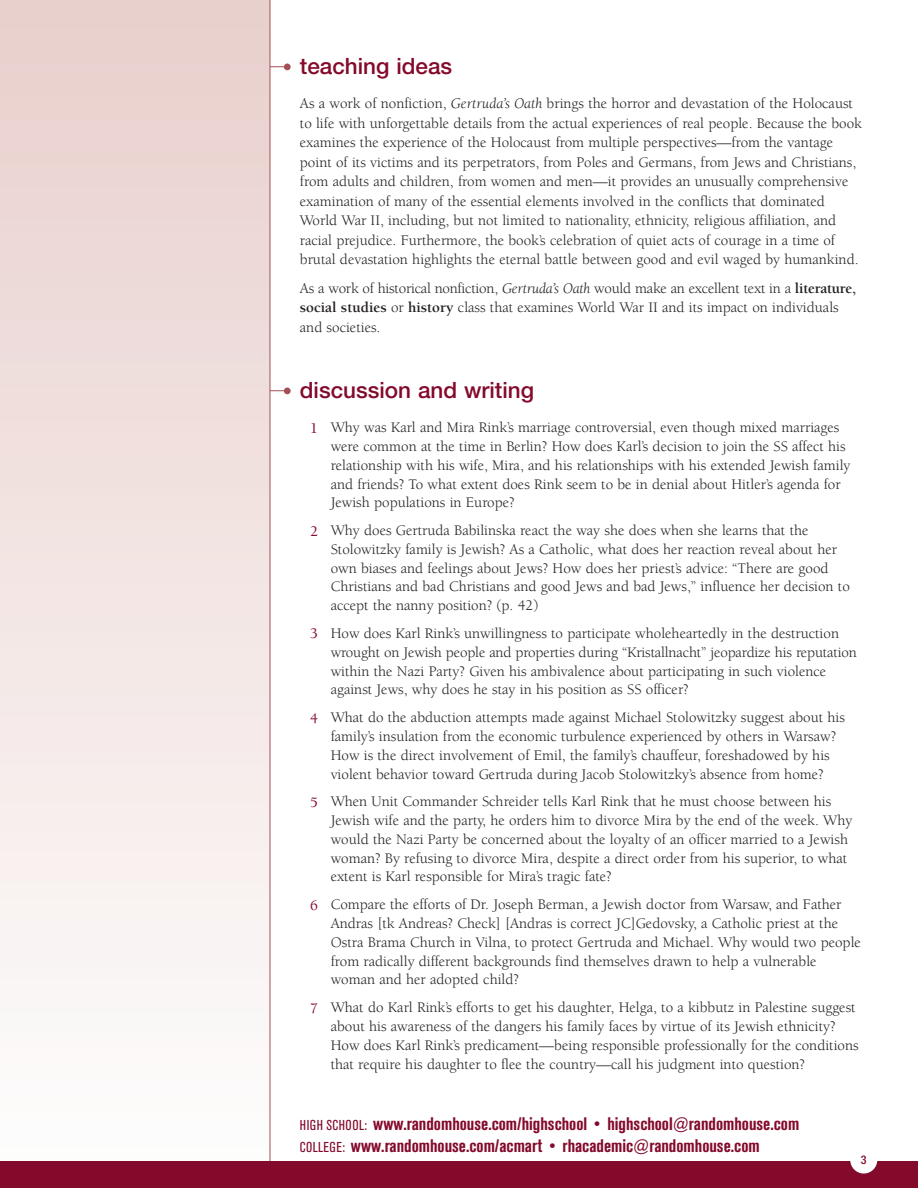
<style>
.page{position:relative;width:918px;height:1188px;background:#fff}
.page>*{position:absolute;margin:0;border:0;box-sizing:border-box;transform-origin:0 0}
.t1{font:500 22.5px "Helvetica Neue";color:#840a2b}
.t2{font:700 condensed 18px/21.6px "Akzidenz Grotesk BE";color:#840a2b}
.t3{font:15px/18.8px "Berkeley";color:#231f20}
.t4{font:500 condensed 12px "Helvetica Neue";color:#840a2b}
.s1{font-style:italic}
.s2{font-weight:700}
.s3{font-weight:500;color:#840a2b}
.s4{font-weight:400;font-size:14.25px}
</style>
<div class="page">
<hr style="left:232px;top:390px;width:55px;height:1px;background:#a25055">
<div style="left:284px;top:388px;width:7px;height:6px;background:#a25055;border-radius:50%"></div>
<hr style="left:232px;top:66px;width:55px;height:1px;background:#a25055">
<div style="left:284px;top:64px;width:7px;height:6px;background:#a25055;border-radius:50%"></div>
<div style="left:0;top:0;width:270px;height:1188px;background:linear-gradient(to bottom,#e8cfcc,#fefdfd)"></div>
<hr style="left:270px;top:0;width:1px;height:1188px;background:#a25055">
<div style="left:0;top:1161px;width:918px;height:27px;background:#840a2b"></div>
<div style="left:850px;top:1147px;width:27px;height:27px;background:#fff;border-radius:50%"></div>
<h1 class="t1" style="left:300px;top:58px;width:154px">teaching ideas</h1>
<p class="t3" style="left:300px;top:95px;width:564px;line-height:19.5px">As a work of nonfiction, <span class="s1">Gertruda’s Oath</span> brings the horror and devastation of the Holocaust to life with unforgettable details from the actual experiences of real people. Because the book examines the experience of the Holocaust from multiple perspectives—from the vantage point of its victims and its perpetrators, from Poles and Germans, from Jews and Christians, from adults and children, from women and men—it provides an unusually comprehensive examination of many of the essential elements involved in the conflicts that dominated World War II, including, but not limited to nationality, ethnicity, religious affiliation, and racial prejudice. Furthermore, the book’s celebration of quiet acts of courage in a time of brutal devastation highlights the eternal battle between good and evil waged by humankind.</p>
<p class="t3" style="left:300px;top:280px;width:558px;line-height:19.5px">As a work of historical nonfiction, <span class="s1">Gertruda’s Oath</span> would make an excellent text in a <span class="s2">literature, social studies</span> or <span class="s2">history</span> class that examines World War II and its impact on individuals and societies.</p>
<h1 class="t1" style="left:300px;top:382px;width:236px">discussion and writing</h1>
<p class="t3" style="left:331px;top:419px;width:521px;text-indent:-21px"><span class="s3">1</span> Why was Karl and Mira Rink’s marriage controversial, even though mixed marriages were common at the time in Berlin? How does Karl’s decision to join the SS affect his relationship with his wife, Mira, and his relationships with his extended Jewish family and friends? To what extent does Rink seem to be in denial about Hitler’s agenda for Jewish populations in Europe?</p>
<p class="t3" style="left:331px;top:522px;width:521px;text-indent:-21px"><span class="s3">2</span> Why does Gertruda Babilinska react the way she does when she learns that the Stolowitzky family is Jewish? As a Catholic, what does her reaction reveal about her own biases and feelings about Jews? How does her priest’s advice: “There are good Christians and bad Christians and good Jews and bad Jews,” influence her decision to accept the nanny position? (p. 42)</p>
<p class="t3" style="left:331px;top:625px;width:528px;text-indent:-21px"><span class="s3">3</span> How does Karl Rink’s unwillingness to participate wholeheartedly in the destruction wrought on Jewish people and properties during “Kristallnacht” jeopardize his reputation within the Nazi Party? Given his ambivalence about participating in such violence against Jews, why does he stay in his position as SS officer?</p>
<p class="t3" style="left:331px;top:709px;width:516px;text-indent:-21px"><span class="s3">4</span> What do the abduction attempts made against Michael Stolowitzky suggest about his family’s insulation from the economic turbulence experienced by others in Warsaw?<br>How is the direct involvement of Emil, the family’s chauffeur, foreshadowed by his violent behavior toward Gertruda during Jacob Stolowitzky’s absence from home?</p>
<p class="t3" style="left:331px;top:794px;width:523px;text-indent:-21px"><span class="s3">5</span> When Unit Commander Schreider tells Karl Rink that he must choose between his Jewish wife and the party, he orders him to divorce Mira by the end of the week. Why would the Nazi Party be concerned about the loyalty of an officer married to a Jewish woman? By refusing to divorce Mira, despite a direct order from his superior, to what extent is Karl responsible for Mira’s tragic fate?</p>
<p class="t3" style="left:331px;top:897px;width:532px;text-indent:-21px"><span class="s3">6</span> Compare the efforts of Dr. Joseph Berman, a Jewish doctor from Warsaw, and Father Andras [tk Andreas? Check] [Andras is correct JC]Gedovsky, a Catholic priest at the Ostra Brama Church in Vilna, to protect Gertruda and Michael. Why would two people from radically different backgrounds find themselves drawn to help a vulnerable woman and her adopted child?</p>
<p class="t3" style="left:331px;top:1000px;width:530px;text-indent:-21px"><span class="s3">7</span> What do Karl Rink’s efforts to get his daughter, Helga, to a kibbutz in Palestine suggest about his awareness of the dangers his family faces by virtue of its Jewish ethnicity?<br>How does Karl Rink’s predicament—being responsible professionally for the conditions that require his daughter to flee the country—call his judgment into question?</p>
<p class="t2" style="left:300px;top:1115px;width:501px"><span class="s4">HIGH SCHOOL:</span> www.randomhouse.com/highschool • highschool@randomhouse.com<br><span class="s4">COLLEGE:</span> www.randomhouse.com/acmart • rhacademic@randomhouse.com</p>
<p class="t4" style="left:861px;top:1155px;width:7px">3</p>
</div>
